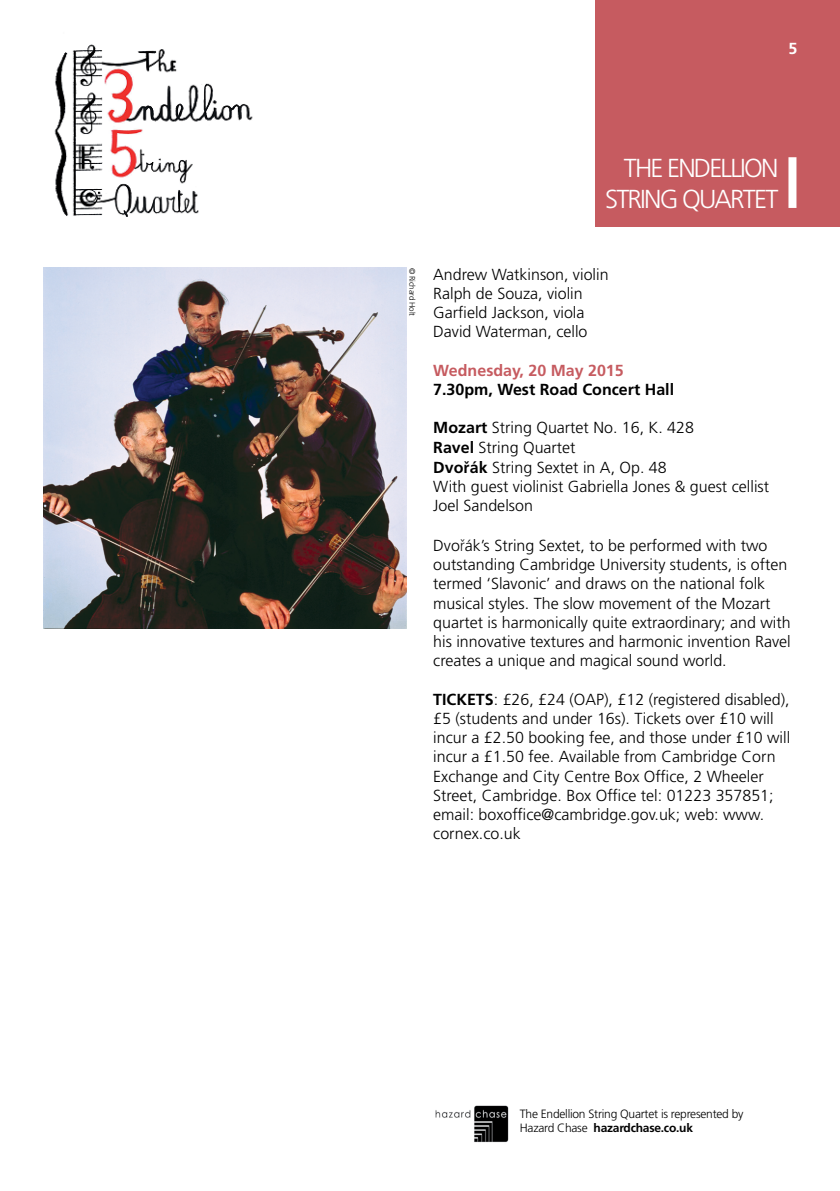
<style>
.page{position:relative;width:840px;height:1191px;background:#fff}
.page>*{position:absolute;margin:0;border:0;box-sizing:border-box;transform-origin:0 0}
.t1{font:300 26px/31.2px "Frutiger LT Std";letter-spacing:-.07em;color:#fff;text-align:right}
.t2{font:300 16px/19.2px "Frutiger LT Std";color:#000}
.t3{font:700 16px "Frutiger LT Std";color:#000}
.t4{font:700 16px "Frutiger LT Std";color:#c65b60}
.t5{font:700 16px "Frutiger LT Std";color:#fff}
.t6{font:300 12px/14.4px "Frutiger LT Std";letter-spacing:-.02em;color:#000}
.t7{font:300 8px "Frutiger LT Std";letter-spacing:-.02em;color:#000}
.s1{font-weight:700}
.s2{font-family:"Myriad Pro";font-weight:600;font-size:16.8px}
.s3{font-family:"Myriad Pro";font-size:17px}
</style>
<div class="page">
<div style="left:595px;top:0;width:244px;height:227px;background:#c65b60"></div>
<div style="left:788px;top:157px;width:8px;height:51px;background:#fff"></div>
<img style="left:54px;top:44px;width:199px;height:173px">
<img style="left:435px;top:1105px;width:74px;height:38px">
<img style="left:43px;top:268px;width:363px;height:361px">
<p class="t5" style="left:788px;top:39px;width:10px">5</p>
<h1 class="t1" style="left:605px;top:152px;width:174px">THE ENDELLION<br>STRING QUARTET</h1>
<p class="t7" style="left:416px;top:268px;width:50px;rotate:90deg">© Richard Holt</p>
<p class="t2" style="left:433px;top:265px;width:177px">Andrew Watkinson, violin<br>Ralph de Souza, violin<br>Garfield Jackson, viola<br>David Waterman, cello</p>
<p class="t4" style="left:433px;top:361px;width:192px">Wednesday, 20 May 2015</p>
<p class="t3" style="left:433px;top:380px;width:242px">7.30pm, West Road Concert Hall</p>
<p class="t2" style="left:433px;top:418px;width:337px"><span class="s1">Mozart</span> String Quartet No. 16, K. 428<br><span class="s1">Ravel</span> String Quartet<br><span class="s1">Dvo</span><span class="s2">ř</span><span class="s1">ák</span> String Sextet in A, Op. 48<br>With guest violinist Gabriella Jones &amp; guest cellist<br>Joel Sandelson</p>
<p class="t2" style="left:433px;top:536px;width:359px">Dvo<span class="s3">ř</span>ák’s String Sextet, to be performed with two outstanding Cambridge University students, is often termed ‘Slavonic’ and draws on the national folk musical styles. The slow movement of the Mozart quartet is harmonically quite extraordinary; and with his innovative textures and harmonic invention Ravel creates a unique and magical sound world.</p>
<p class="t2" style="left:433px;top:690px;width:358px"><span class="s1">TICKETS</span>: £26, £24 (OAP), £12 (registered disabled), £5 (students and under 16s). Tickets over £10 will incur a £2.50 booking fee, and those under £10 will incur a £1.50 fee. Available from Cambridge Corn Exchange and City Centre Box Office, 2 Wheeler Street, Cambridge. Box Office tel: 01223 357851; email: boxoffice@cambridge.gov.uk; web: www. cornex.co.uk</p>
<p class="t6" style="left:519px;top:1106px;width:225px">The Endellion String Quartet is represented by<br>Hazard Chase <span class="s1">hazardchase.co.uk</span></p>
</div>
